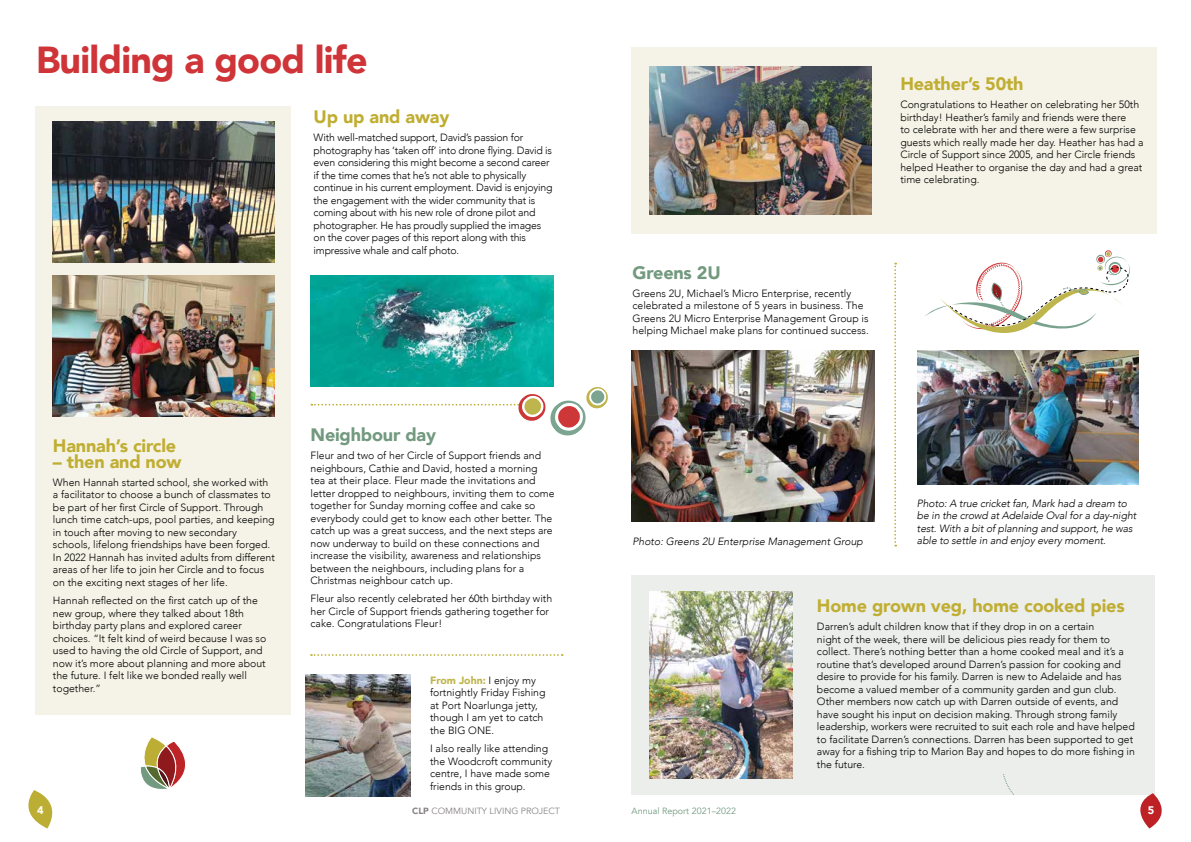
<style>
.page{position:relative;width:1191px;height:842px;background:#fff}
.page>*{position:absolute;margin:0;border:0;box-sizing:border-box;transform-origin:0 0}
.t1{font:900 37.6px "Avenir";letter-spacing:-.02em;color:#ce3438}
.t2{font:900 18px "Avenir";letter-spacing:-.01em;color:#c0ae33}
.t3{font:900 18px "Avenir";letter-spacing:-.01em;color:#73997f}
.t4{font:900 11px "Avenir";color:#fff}
.t5{font:300 10.5px/12.5px "Avenir";color:#000}
.t6{font:300 10.5px/12.5px "Avenir";letter-spacing:-.02em;color:#000}
.t7{font:italic 300 10.5px/12.5px "Avenir";letter-spacing:-.01em;color:#000}
.t8{font:9px "Avenir";color:#878384}
.t9{font:9px "Avenir";color:#729a80}
.s1{font-weight:900;color:#beb44c}
.s2{font-weight:900}
</style>
<div class="page">
<div style="left:631px;top:575px;width:524px;height:220px;background:#eceeeb"></div>
<div style="left:35px;top:106px;width:256px;height:609px;background:#f5f3e7"></div>
<svg style="left:141px;top:737px;width:45px;height:52px"></svg>
<svg style="left:925px;top:250px;width:204px;height:83px"></svg>
<svg style="left:1003px;top:774px;width:11px;height:21px"></svg>
<img style="left:53px;top:122px;width:222px;height:141px">
<img style="left:53px;top:276px;width:222px;height:141px">
<img style="left:649px;top:591px;width:143px;height:188px">
<img style="left:918px;top:351px;width:220px;height:133px">
<img style="left:306px;top:674px;width:104px;height:123px">
<img style="left:631px;top:351px;width:243px;height:170px">
<img style="left:310px;top:276px;width:243px;height:110px">
<svg style="left:311px;top:654px;width:252px;height:2px"></svg>
<div style="left:631px;top:47px;width:526px;height:186px;background:#f5f3e7"></div>
<img style="left:649px;top:66px;width:222px;height:148px">
<svg style="left:894px;top:263px;width:2px;height:283px"></svg>
<svg style="left:311px;top:386px;width:297px;height:50px"></svg>
<svg style="left:28px;top:790px;width:25px;height:38px"></svg>
<svg style="left:1140px;top:793px;width:22px;height:35px"></svg>
<h1 class="t1" style="left:36px;top:27px;width:333px">Building a good life</h1>
<h2 class="t2" style="left:314px;top:101px;width:137px">Up up and away</h2>
<p class="t6" style="left:314px;top:131px;width:240px">With well-matched support, David’s passion for photography has ‘taken off’ into drone flying. David is even considering this might become a second career if the time comes that he’s not able to physically continue in his current employment. David is enjoying the engagement with the wider community that is coming about with his new role of drone pilot and photographer. He has proudly supplied the images on the cover pages of this report along with this impressive whale and calf photo.</p>
<h2 class="t3" style="left:632px;top:257px;width:90px">Greens 2U</h2>
<p class="t5" style="left:632px;top:287px;width:238px">Greens 2U, Michael’s Micro Enterprise, recently celebrated a milestone of 5 years in business. The Greens 2U Micro Enterprise Management Group is helping Michael make plans for continued success.</p>
<h2 class="t2" style="left:900px;top:68px;width:125px">Heather’s 50th</h2>
<p class="t5" style="left:900px;top:98px;width:245px">Congratulations to Heather on celebrating her 50th birthday! Heather’s family and friends were there<br>to celebrate with her and there were a few surprise guests which really made her day. Heather has had a Circle of Support since 2005, and her Circle friends helped Heather to organise the day and had a great time celebrating.</p>
<h2 class="t3" style="left:310px;top:419px;width:127px">Neighbour day</h2>
<p class="t5" style="left:310px;top:449px;width:246px">Fleur and two of her Circle of Support friends and neighbours, Cathie and David, hosted a morning tea at their place. Fleur made the invitations and letter dropped to neighbours, inviting them to come together for Sunday morning coffee and cake so everybody could get to know each other better. The catch up was a great success, and the next steps are now underway to build on these connections and increase the visibility, awareness and relationships between the neighbours, including plans for a Christmas neighbour catch up.</p>
<p class="t5" style="left:310px;top:592px;width:243px">Fleur also recently celebrated her 60th birthday with her Circle of Support friends gathering together for cake. Congratulations Fleur!</p>
<h2 class="t2" style="left:53px;top:430px;width:125px">Hannah’s circle</h2>
<h2 class="t2" style="left:53px;top:446px;width:130px">– then and now</h2>
<p class="t5" style="left:53px;top:476px;width:223px">When Hannah started school, she worked with a facilitator to choose a bunch of classmates to be part of her first Circle of Support. Through lunch time catch-ups, pool parties, and keeping in touch after moving to new secondary schools, lifelong friendships have been forged.<br>In 2022 Hannah has invited adults from different areas of her life to join her Circle and to focus on the exciting next stages of her life.</p>
<p class="t5" style="left:53px;top:594px;width:215px">Hannah reflected on the first catch up of the new group, where they talked about 18th birthday party plans and explored career choices. “It felt kind of weird because I was so used to having the old Circle of Support, and now it’s more about planning and more about the future. I felt like we bonded really well together.”</p>
<h2 class="t2" style="left:817px;top:590px;width:309px">Home grown veg, home cooked pies</h2>
<p class="t7" style="left:917px;top:497px;width:221px">Photo: A true cricket fan, Mark had a dream to be in the crowd at Adelaide Oval for a day-night test. With a bit of planning and support, he was able to settle in and enjoy every moment.</p>
<p class="t7" style="left:632px;top:535px;width:232px">Photo: Greens 2U Enterprise Management Group</p>
<p class="t5" style="left:817px;top:620px;width:319px">Darren’s adult children know that if they drop in on a certain<br>night of the week, there will be delicious pies ready for them to collect. There’s nothing better than a home cooked meal and it’s a routine that’s developed around Darren’s passion for cooking and desire to provide for his family. Darren is new to Adelaide and has become a valued member of a community garden and gun club.<br>Other members now catch up with Darren outside of events, and have sought his input on decision making. Through strong family leadership, workers were recruited to suit each role and have helped to facilitate Darren’s connections. Darren has been supported to get away for a fishing trip to Marion Bay and hopes to do more fishing in the future.</p>
<p class="t5" style="left:430px;top:674px;width:117px"><span class="s1">From John:</span> I enjoy my fortnightly Friday Fishing at Port Noarlunga jetty, though I am yet to catch the BIG ONE.</p>
<p class="t5" style="left:430px;top:742px;width:124px">I also really like attending the Woodcroft community centre, I have made some friends in this group.</p>
<p class="t4" style="left:37px;top:800px;width:8px">4</p>
<p class="t8" style="left:412px;top:805px;width:149px"><span class="s2">CLP</span> COMMUNITY LIVING PROJECT</p>
<p class="t9" style="left:631px;top:805px;width:106px">Annual Report 2021–2022</p>
<p class="t4" style="left:1147px;top:800px;width:8px">5</p>
</div>
